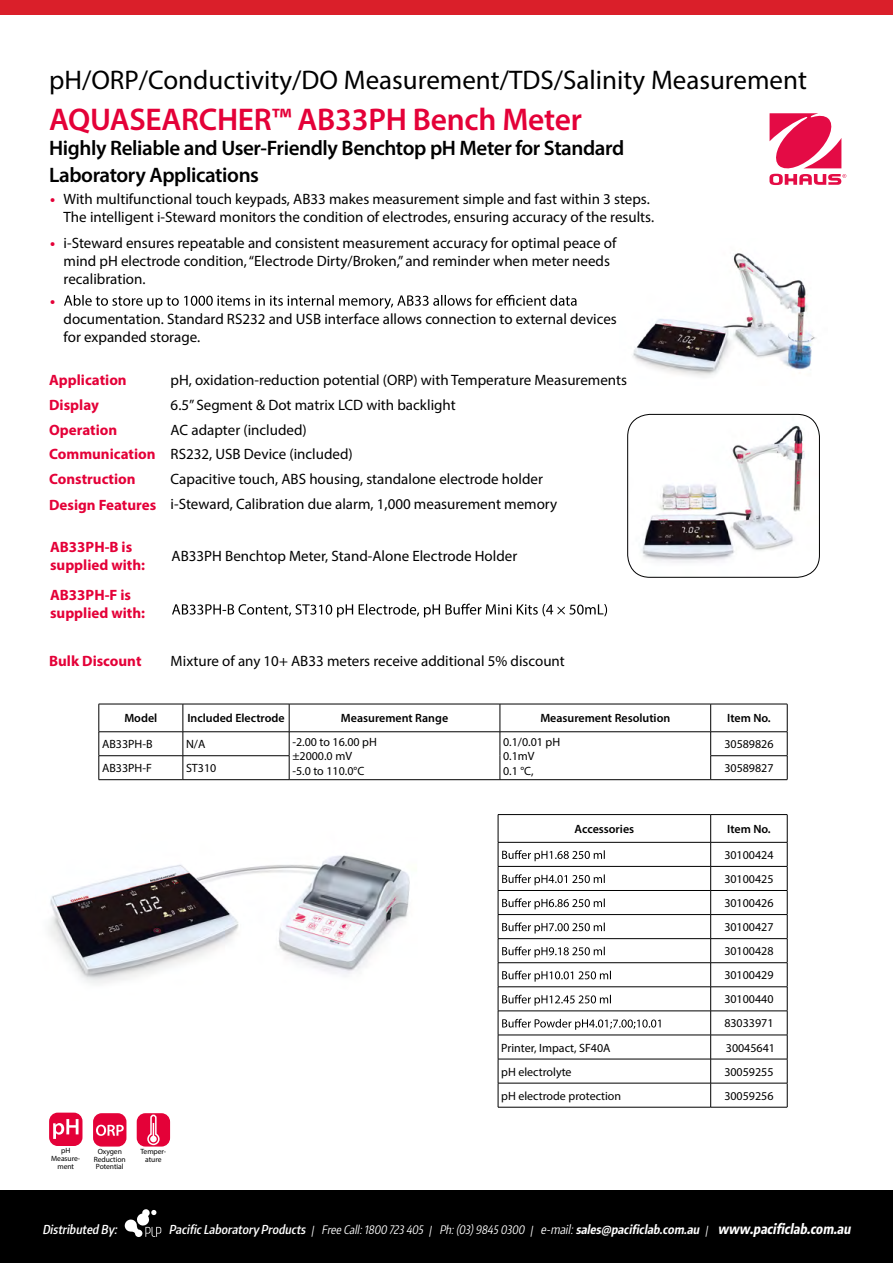
<style>
.page{position:relative;width:893px;height:1263px;background:#fff}
.page>*{position:absolute;margin:0;border:0;box-sizing:border-box;transform-origin:0 0}
.t1{font:600 31.5px "Myriad Pro";letter-spacing:-.01em;color:#e40138}
.t2{font:27px "Myriad Pro";color:#000}
.t3{font:600 21px/27px "Myriad Pro";letter-spacing:-.02em;color:#000}
.t4{font:15px/18px "Myriad Pro";color:#000}
.t5{font:700 15px/18px "Myriad Pro";color:#e40138}
.t6{font:italic 600 12.3px "Encode Sans Compressed";color:#fff}
.t7{font:12px/24.2px "Myriad Pro";color:#000}
.t8{font:600 12px "Myriad Pro";color:#000}
.t9{font:italic 11.7px "Encode Sans Compressed";color:#fff}
.t10{font:7.65px/7.6px "Myriad Pro";letter-spacing:-.01em;color:#000;text-align:center}
.s1{font-weight:700;color:#e40138}
.s2{font-weight:600;font-size:12.3px}
.s3{font-family:"Arial";font-size:9px}
.s4{font-size:12.3px}
.s5{font-weight:700;font-size:12.3px}
.s6{font-family:"Encode Sans Condensed";font-weight:700;font-size:13.5px}
</style>
<div class="page">
<div style="left:0;top:0;width:893px;height:15px;background:#da1f2a"></div>
<div style="left:0;top:1191px;width:893px;height:72px;background:#000"></div>
<img style="left:632px;top:253px;width:184px;height:124px">
<img style="left:49px;top:855px;width:361px;height:129px">
<img style="left:628px;top:414px;width:191px;height:163px">
<div style="left:628px;top:414px;width:191px;height:163px;border:1px solid #000;border-radius:22px"></div>
<hr style="left:289px;top:779px;width:211px;height:1px;background:#000">
<hr style="left:500px;top:779px;width:211px;height:1px;background:#000">
<hr style="left:99px;top:731px;width:84px;height:1px;background:#000">
<hr style="left:183px;top:731px;width:106px;height:1px;background:#000">
<hr style="left:289px;top:731px;width:211px;height:1px;background:#000">
<hr style="left:500px;top:731px;width:211px;height:1px;background:#000">
<hr style="left:99px;top:779px;width:84px;height:1px;background:#000">
<hr style="left:183px;top:779px;width:106px;height:1px;background:#000">
<hr style="left:99px;top:704px;width:84px;height:1px;background:#000">
<svg style="left:99px;top:704px;width:1px;height:75px"></svg>
<hr style="left:183px;top:704px;width:106px;height:1px;background:#000">
<hr style="left:289px;top:704px;width:211px;height:1px;background:#000">
<hr style="left:500px;top:704px;width:211px;height:1px;background:#000">
<hr style="left:711px;top:704px;width:76px;height:1px;background:#000">
<svg style="left:710px;top:704px;width:1px;height:75px"></svg>
<svg style="left:787px;top:704px;width:1px;height:75px"></svg>
<svg style="left:500px;top:704px;width:1px;height:75px"></svg>
<hr style="left:711px;top:731px;width:76px;height:1px;background:#000">
<hr style="left:99px;top:755px;width:84px;height:1px;background:#000">
<hr style="left:183px;top:755px;width:106px;height:1px;background:#000">
<svg style="left:183px;top:704px;width:1px;height:75px"></svg>
<svg style="left:289px;top:704px;width:1px;height:75px"></svg>
<hr style="left:710px;top:755px;width:77px;height:1px;background:#000">
<hr style="left:711px;top:779px;width:76px;height:1px;background:#000">
<svg style="left:93px;top:1113px;width:33px;height:33px"></svg>
<svg style="left:49px;top:1112px;width:33px;height:34px"></svg>
<svg style="left:137px;top:1113px;width:33px;height:33px"></svg>
<svg style="left:787px;top:815px;width:1px;height:292px"></svg>
<hr style="left:498px;top:814px;width:213px;height:1px;background:#000">
<hr style="left:711px;top:814px;width:76px;height:1px;background:#000">
<hr style="left:498px;top:842px;width:213px;height:1px;background:#000">
<hr style="left:711px;top:842px;width:76px;height:1px;background:#000">
<hr style="left:498px;top:866px;width:213px;height:1px;background:#000">
<hr style="left:711px;top:866px;width:76px;height:1px;background:#000">
<hr style="left:498px;top:890px;width:213px;height:1px;background:#000">
<hr style="left:711px;top:890px;width:76px;height:1px;background:#000">
<hr style="left:498px;top:914px;width:213px;height:1px;background:#000">
<hr style="left:711px;top:914px;width:76px;height:1px;background:#000">
<hr style="left:498px;top:938px;width:213px;height:1px;background:#000">
<hr style="left:711px;top:938px;width:76px;height:1px;background:#000">
<hr style="left:498px;top:962px;width:213px;height:1px;background:#000">
<hr style="left:711px;top:962px;width:76px;height:1px;background:#000">
<hr style="left:498px;top:986px;width:213px;height:1px;background:#000">
<hr style="left:711px;top:986px;width:76px;height:1px;background:#000">
<hr style="left:498px;top:1011px;width:213px;height:1px;background:#000">
<hr style="left:711px;top:1011px;width:76px;height:1px;background:#000">
<hr style="left:498px;top:1035px;width:213px;height:1px;background:#000">
<hr style="left:711px;top:1035px;width:76px;height:1px;background:#000">
<hr style="left:498px;top:1059px;width:213px;height:1px;background:#000">
<hr style="left:711px;top:1059px;width:76px;height:1px;background:#000">
<hr style="left:498px;top:1083px;width:213px;height:1px;background:#000">
<hr style="left:711px;top:1083px;width:76px;height:1px;background:#000">
<svg style="left:710px;top:815px;width:1px;height:292px"></svg>
<hr style="left:498px;top:1107px;width:213px;height:1px;background:#000">
<hr style="left:711px;top:1107px;width:76px;height:1px;background:#000">
<svg style="left:498px;top:815px;width:163px;height:292px"></svg>
<svg style="left:172px;top:604px;width:435px;height:13px"></svg>
<svg style="left:64px;top:295px;width:513px;height:14px"></svg>
<svg style="left:124px;top:1209px;width:38px;height:28px"></svg>
<svg style="left:769px;top:113px;width:77px;height:72px"></svg>
<h2 class="t2" style="left:49px;top:63px;width:759px">pH/ORP/Conductivity/DO Measurement/TDS/Salinity Measurement</h2>
<h1 class="t1" style="left:49px;top:99px;width:534px">AQUASEARCHER™ AB33PH Bench Meter</h1>
<h3 class="t3" style="left:49px;top:134px;width:577px">Highly Reliable and User-Friendly Benchtop pH Meter for Standard<br>Laboratory Applications</h3>
<p class="t4" style="left:50px;top:189px;width:606px;text-align:right"><span class="s1">•</span> With multifunctional touch keypads, AB33 makes measurement simple and fast within 3 steps.<br>The intelligent i-Steward monitors the condition of electrodes, ensuring accuracy of the results.</p>
<p class="t4" style="left:64px;top:234px;width:554px;text-indent:-14px"><span class="s1">•</span> i-Steward ensures repeatable and consistent measurement accuracy for optimal peace of mind pH electrode condition,“Electrode Dirty/Broken,” and reminder when meter needs recalibration.</p>
<p class="t5" style="left:50px;top:291px;width:7px">•</p>
<p class="t4" style="left:64px;top:309px;width:555px">documentation. Standard RS232 and USB interface allows connection to external devices for expanded storage.</p>
<p class="t5" style="left:49px;top:370px;width:79px">Application</p>
<p class="t4" style="left:171px;top:371px;width:458px">pH, oxidation-reduction potential (ORP) with Temperature Measurements</p>
<p class="t5" style="left:49px;top:395px;width:51px">Display</p>
<p class="t4" style="left:171px;top:395px;width:287px">6.5” Segment &amp; Dot matrix LCD with backlight</p>
<p class="t5" style="left:49px;top:420px;width:70px">Operation</p>
<p class="t4" style="left:171px;top:420px;width:138px">AC adapter (included)</p>
<p class="t4" style="left:49px;top:445px;width:305px"><span class="s1">Communication</span> RS232, USB Device (included)</p>
<p class="t5" style="left:49px;top:469px;width:88px">Construction</p>
<p class="t4" style="left:171px;top:470px;width:374px">Capacitive touch, ABS housing, standalone electrode holder</p>
<p class="t4" style="left:49px;top:494px;width:510px"><span class="s1">Design Features</span> i-Steward, Calibration due alarm, 1,000 measurement memory</p>
<p class="t5" style="left:50px;top:538px;width:97px">AB33PH-B is supplied with:</p>
<p class="t5" style="left:50px;top:585px;width:97px">AB33PH-F is supplied with:</p>
<p class="t5" style="left:49px;top:652px;width:94px">Bulk Discount</p>
<p class="t4" style="left:171px;top:652px;width:396px">Mixture of any 10+ AB33 meters receive additional 5% discount</p>
<p class="t4" style="left:172px;top:547px;width:347px">AB33PH Benchtop Meter, Stand-Alone Electrode Holder</p>
<p class="t8" style="left:124px;top:711px;width:34px">Model</p>
<p class="t8" style="left:187px;top:711px;width:99px">Included Electrode</p>
<p class="t8" style="left:341px;top:711px;width:109px">Measurement Range</p>
<p class="t8" style="left:540px;top:711px;width:131px">Measurement Resolution</p>
<p class="t8" style="left:727px;top:711px;width:45px">Item No.</p>
<p class="t7" style="left:102px;top:732px;width:52px">AB33PH-B</p>
<p class="t7" style="left:186px;top:732px;width:21px">N/A</p>
<p class="t7" style="left:292px;top:734px;width:86px;line-height:14.4px">-2.00 to 16.00 pH ±2000.0 mV<br>-5.0 to 110.0°C</p>
<p class="t7" style="left:503px;top:734px;width:59px;line-height:14.4px">0.1/0.01 pH<br>0.1mV<br>0.1 °C,</p>
<p class="t7" style="left:724px;top:732px;width:51px">30589826</p>
<p class="t7" style="left:102px;top:756px;width:51px">AB33PH-F</p>
<p class="t7" style="left:186px;top:756px;width:32px">ST310</p>
<p class="t7" style="left:724px;top:756px;width:51px">30589827</p>
<p class="t10" style="left:51px;top:1147px;width:31px">pH<br>Measure&shy;ment</p>
<p class="t10" style="left:140px;top:1147px;width:27px">Temper&shy;ature</p>
<p class="t10" style="left:94px;top:1147px;width:33px">Oxygen<br>Reduction<br>Potential</p>
<p class="t8" style="left:575px;top:821px;width:61px">Accessories</p>
<p class="t8" style="left:727px;top:821px;width:45px">Item No.</p>
<p class="t7" style="left:724px;top:842px;width:51px;text-align:justify">30100424<br>30100425<br>30100426<br>30100427<br>30100428<br>30100429<br>30100440<br>83033971</p>
<p class="t7" style="left:501px;top:1035px;width:111px">Printer, Impact, SF40A</p>
<p class="t7" style="left:726px;top:1035px;width:51px">30045641</p>
<p class="t7" style="left:501px;top:1059px;width:72px">pH electrolyte</p>
<p class="t7" style="left:724px;top:1059px;width:51px">30059255</p>
<p class="t7" style="left:501px;top:1083px;width:121px">pH electrode protection</p>
<p class="t7" style="left:724px;top:1083px;width:51px">30059256</p>
<p class="t6" style="left:42px;top:1221px;width:79px">Distributed By:</p>
<p class="t9" style="left:169px;top:1221px;width:686px"><span class="s2">Pacific Laboratory Products</span> <span class="s3">│</span> Free Call:1800 723 405 <span class="s3">│</span> Ph:(03)9845 0300 <span class="s3">│</span> <span class="s4">e-mail:</span> <span class="s5">sales@pacificlab.com.au</span> <span class="s3">│</span> <span class="s6">www.pacificlab.com.au</span></p>
</div>
